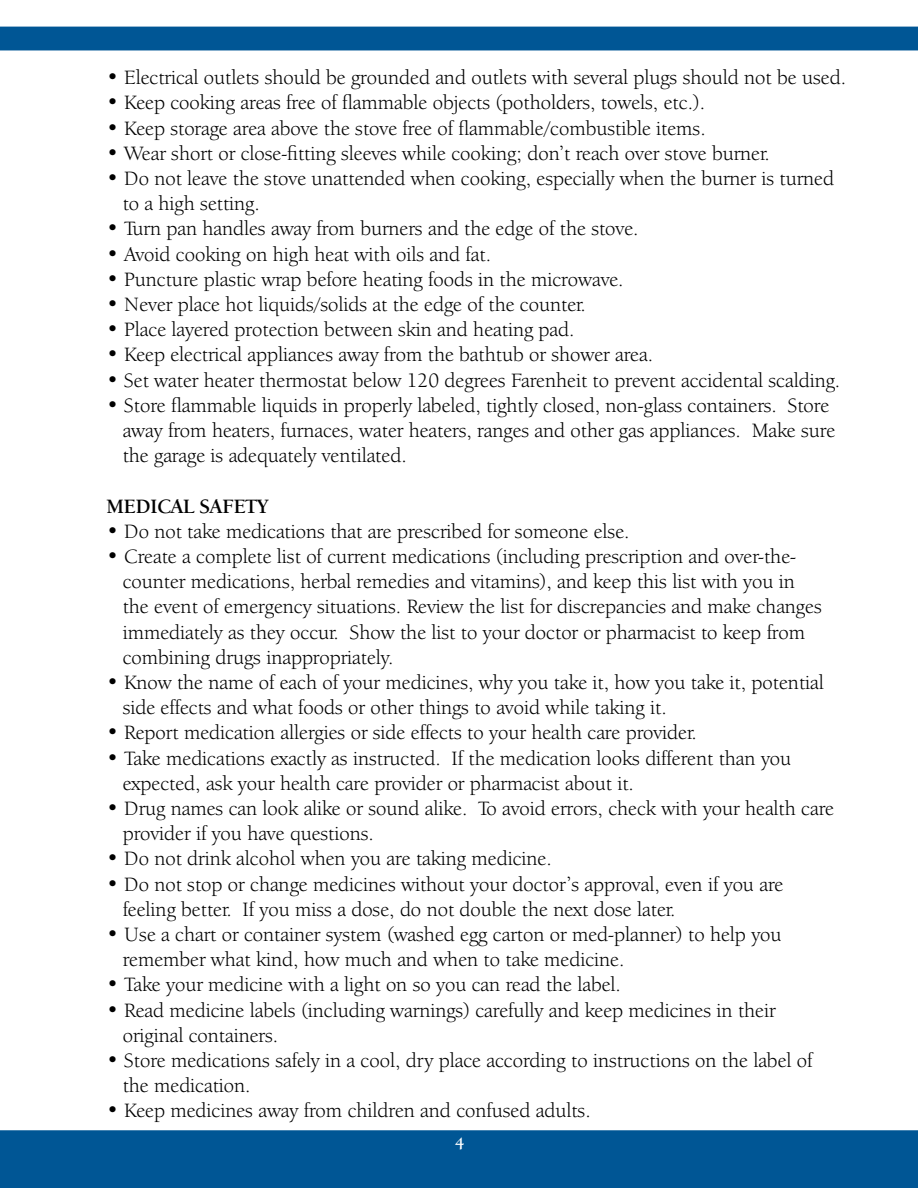
<style>
.page{position:relative;width:918px;height:1188px;background:#fff}
.page>*{position:absolute;margin:0;border:0;box-sizing:border-box;transform-origin:0 0}
.t1{font:21px/25.2px "Berkeley Oldstyle IT Cby BT";color:#000}
.t2{font:700 21px "Berkeley Oldstyle IT Cby BT";color:#000}
.t3{font:700 18px "Berkeley Oldstyle IT Cby BT";color:#fff}
</style>
<div class="page">
<div style="left:0;top:27px;width:918px;height:23px;background:#005695"></div>
<div style="left:0;top:1130px;width:918px;height:58px;background:#005695"></div>
<p class="t1" style="left:106px;top:65px;width:741px">• Electrical outlets should be grounded and outlets with several plugs should not be used.</p>
<p class="t1" style="left:106px;top:90px;width:600px">• Keep cooking areas free of flammable objects (potholders, towels, etc.).</p>
<p class="t1" style="left:106px;top:115px;width:601px">• Keep storage area above the stove free of flammable/combustible items.</p>
<p class="t1" style="left:106px;top:140px;width:665px">• Wear short or close-fitting sleeves while cooking; don’t reach over stove burner.</p>
<p class="t1" style="left:123px;top:166px;width:713px;text-indent:-16px">• Do not leave the stove unattended when cooking, especially when the burner is turned to a high setting.</p>
<p class="t1" style="left:106px;top:216px;width:534px">• Turn pan handles away from burners and the edge of the stove.</p>
<p class="t1" style="left:106px;top:241px;width:386px">• Avoid cooking on high heat with oils and fat.</p>
<p class="t1" style="left:106px;top:266px;width:519px">• Puncture plastic wrap before heating foods in the microwave.</p>
<p class="t1" style="left:106px;top:292px;width:481px">• Never place hot liquids/solids at the edge of the counter.</p>
<p class="t1" style="left:106px;top:317px;width:470px">• Place layered protection between skin and heating pad.</p>
<p class="t1" style="left:106px;top:342px;width:548px">• Keep electrical appliances away from the bathtub or shower area.</p>
<p class="t1" style="left:106px;top:367px;width:735px">• Set water heater thermostat below 120 degrees Farenheit to prevent accidental scalding.</p>
<p class="t1" style="left:123px;top:392px;width:714px;text-indent:-16px">• Store flammable liquids in properly labeled, tightly closed, non-glass containers. Store away from heaters, furnaces, water heaters, ranges and other gas appliances. Make sure the garage is adequately ventilated.</p>
<p class="t2" style="left:106px;top:493px;width:163px">MEDICAL SAFETY</p>
<p class="t1" style="left:106px;top:518px;width:525px">• Do not take medications that are prescribed for someone else.</p>
<p class="t1" style="left:123px;top:544px;width:701px;text-indent:-16px">• Create a complete list of current medications (including prescription and over-the&shy;counter medications, herbal remedies and vitamins), and keep this list with you in the event of emergency situations. Review the list for discrepancies and make changes immediately as they occur. Show the list to your doctor or pharmacist to keep from combining drugs inappropriately.</p>
<p class="t1" style="left:123px;top:670px;width:703px;text-indent:-16px">• Know the name of each of your medicines, why you take it, how you take it, potential side effects and what foods or other things to avoid while taking it.</p>
<p class="t1" style="left:106px;top:720px;width:592px">• Report medication allergies or side effects to your health care provider.</p>
<p class="t1" style="left:123px;top:745px;width:670px;text-indent:-16px">• Take medications exactly as instructed. If the medication looks different than you expected, ask your health care provider or pharmacist about it.</p>
<p class="t1" style="left:123px;top:796px;width:713px;text-indent:-16px">• Drug names can look alike or sound alike. To avoid errors, check with your health care provider if you have questions.</p>
<p class="t1" style="left:106px;top:846px;width:447px">• Do not drink alcohol when you are taking medicine.</p>
<p class="t1" style="left:123px;top:871px;width:662px;text-indent:-16px">• Do not stop or change medicines without your doctor’s approval, even if you are feeling better. If you miss a dose, do not double the next dose later.</p>
<p class="t1" style="left:123px;top:922px;width:660px;text-indent:-16px">• Use a chart or container system (washed egg carton or med-planner) to help you remember what kind, how much and when to take medicine.</p>
<p class="t1" style="left:106px;top:972px;width:516px">• Take your medicine with a light on so you can read the label.</p>
<p class="t1" style="left:123px;top:997px;width:654px;text-indent:-16px">• Read medicine labels (including warnings) carefully and keep medicines in their original containers.</p>
<p class="t1" style="left:123px;top:1048px;width:691px;text-indent:-16px">• Store medications safely in a cool, dry place according to instructions on the label of the medication.</p>
<p class="t1" style="left:106px;top:1098px;width:486px">• Keep medicines away from children and confused adults.</p>
<p class="t3" style="left:455px;top:1132px;width:11px">4</p>
</div>
